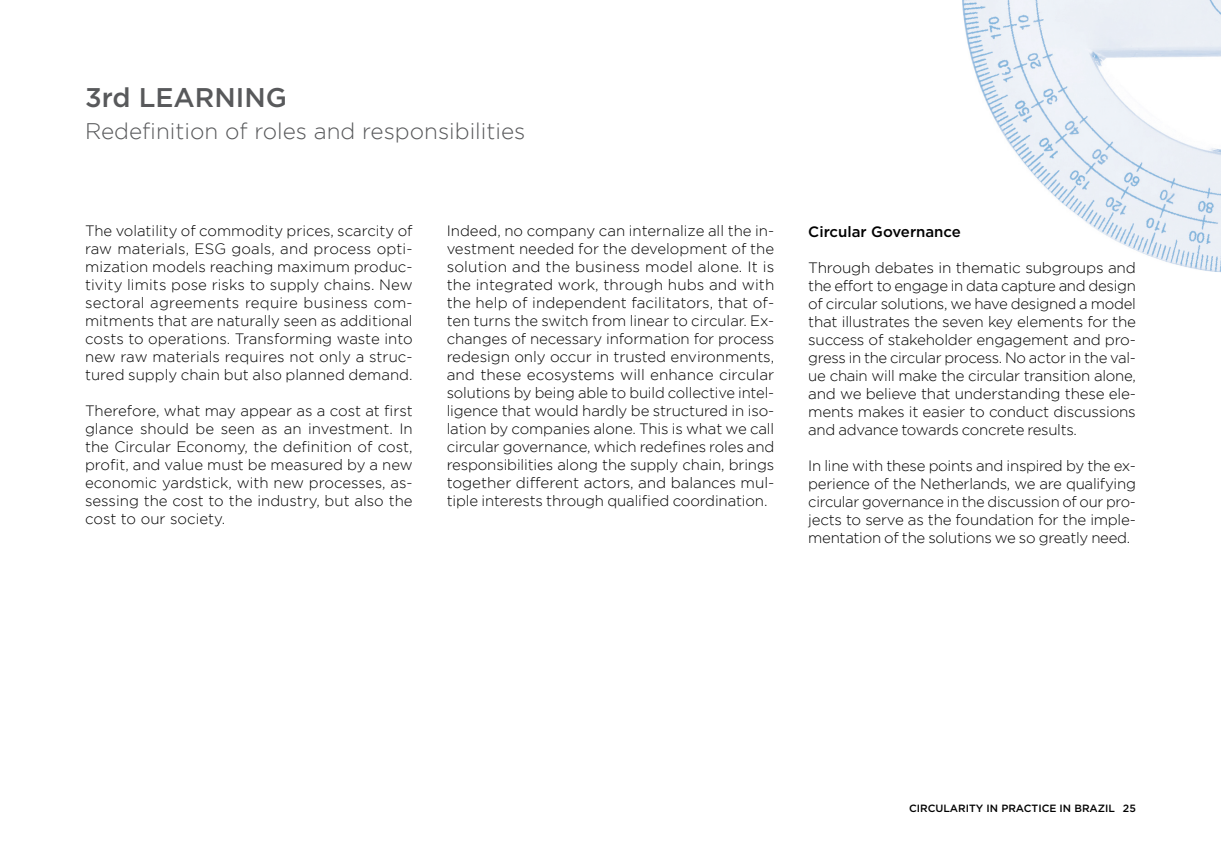
<style>
.page{position:relative;width:1221px;height:851px;background:#fff}
.page>*{position:absolute;margin:0;border:0;box-sizing:border-box;transform-origin:0 0}
.t1{font:500 27px "Gotham";color:#58595b}
.t2{font:300 22.5px "Gotham";color:#58595b}
.t3{font:300 15px/18px "Gotham";letter-spacing:-.01em;color:#000;text-align:justify}
.t4{font:500 15px "Gotham";color:#000}
.t5{font:500 10.5px "Gotham";color:#000}
</style>
<div class="page">
<img style="left:962px;top:0;width:258px;height:272px">
<h1 class="t1" style="left:85px;top:79px;width:203px">3rd LEARNING</h1>
<h2 class="t2" style="left:85px;top:118px;width:442px">Redefinition of roles and responsibilities</h2>
<p class="t3" style="left:85px;top:221px;width:329px">The volatility of commodity prices, scarcity of raw materials, ESG goals, and process opti&shy;mization models reaching maximum produc&shy;tivity limits pose risks to supply chains. New sectoral agreements require business com&shy;mitments that are naturally seen as additional costs to operations. Transforming waste into new raw materials requires not only a struc&shy;tured supply chain but also planned demand.</p>
<p class="t3" style="left:85px;top:401px;width:329px">Therefore, what may appear as a cost at first glance should be seen as an investment. In the Circular Economy, the definition of cost, profit, and value must be measured by a new economic yardstick, with new processes, as&shy;sessing the cost to the industry, but also the cost to our society.</p>
<p class="t3" style="left:446px;top:221px;width:329px">Indeed, no company can internalize all the in&shy;vestment needed for the development of the solution and the business model alone. It is the integrated work, through hubs and with the help of independent facilitators, that of&shy;ten turns the switch from linear to circular. Ex&shy;changes of necessary information for process redesign only occur in trusted environments, and these ecosystems will enhance circular solutions by being able to build collective intel&shy;ligence that would hardly be structured in iso&shy;lation by companies alone. This is what we call circular governance, which redefines roles and responsibilities along the supply chain, brings together different actors, and balances mul&shy;tiple interests through qualified coordination.</p>
<p class="t4" style="left:808px;top:221px;width:154px">Circular Governance</p>
<p class="t3" style="left:808px;top:258px;width:329px">Through debates in thematic subgroups and the effort to engage in data capture and design of circular solutions, we have designed a model that illustrates the seven key elements for the success of stakeholder engagement and pro&shy;gress in the circular process. No actor in the val&shy;ue chain will make the circular transition alone, and we believe that understanding these ele&shy;ments makes it easier to conduct discussions and advance towards concrete results.</p>
<p class="t3" style="left:808px;top:456px;width:329px">In line with these points and inspired by the ex&shy;perience of the Netherlands, we are qualifying circular governance in the discussion of our pro&shy;jects to serve as the foundation for the imple&shy;mentation of the solutions we so greatly need.</p>
<p class="t5" style="left:909px;top:801px;width:228px">CIRCULARITY IN PRACTICE IN BRAZIL 25</p>
</div>
